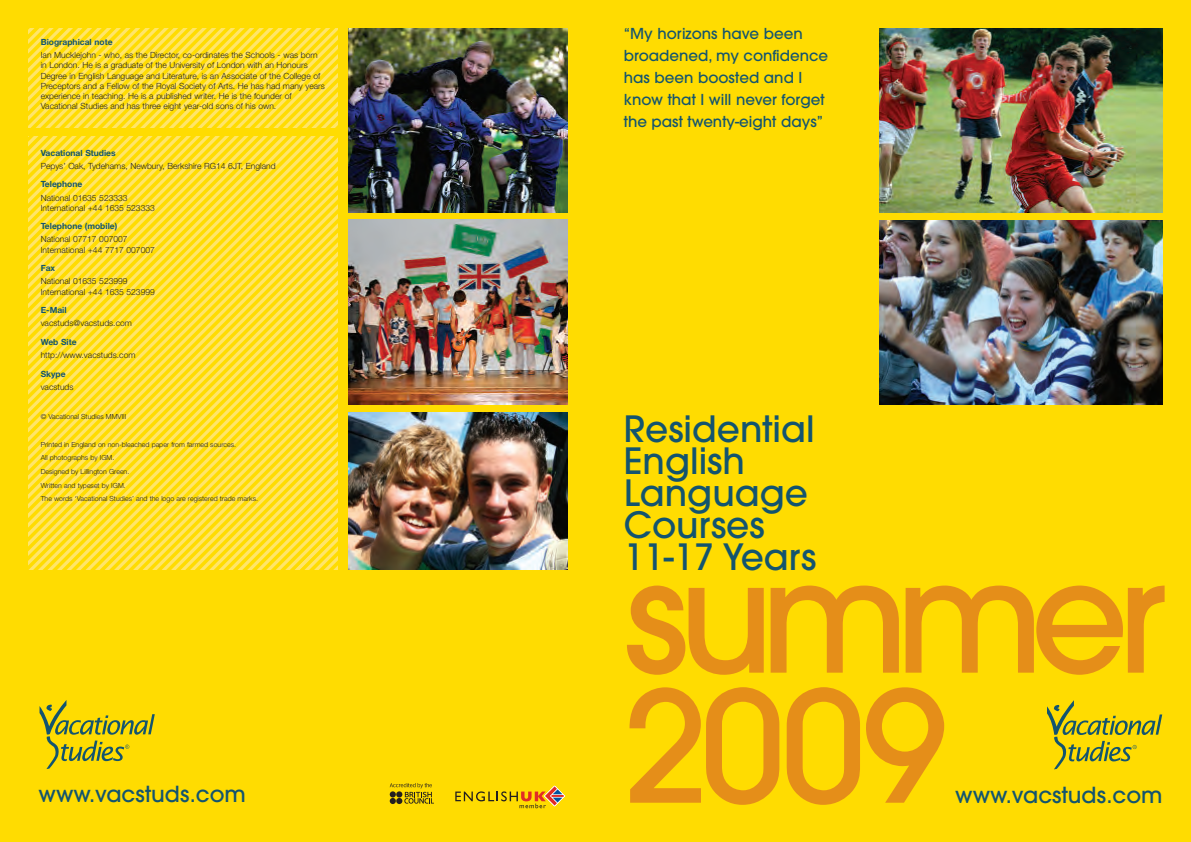
<style>
.page{position:relative;width:1191px;height:842px;background:#ffdc01}
.page>*{position:absolute;margin:0;border:0;box-sizing:border-box;transform-origin:0 0}
.t1{font:500 153px "Avant Garde LT";letter-spacing:-.07em;color:#e58e19}
.t2{font:500 36px/32px "Avant Garde LT";color:#13546f}
.t3{font:500 22px "Avant Garde LT";color:#13546f}
.t4{font:500 15px/22px "Avant Garde LT";color:#13546f}
.t5{font:300 8.5px/10.2px "Helvetica Neue LT";color:#231f20}
.t6{font:700 8.5px "Helvetica Neue LT";color:#13546f}
.t7{font:300 7px/13.7px "Helvetica Neue LT";color:#231f20}
</style>
<div class="page">
<svg style="left:32px;top:136px;width:9px;height:434px"></svg>
<svg style="left:41px;top:136px;width:10px;height:434px"></svg>
<svg style="left:51px;top:136px;width:9px;height:434px"></svg>
<svg style="left:60px;top:136px;width:10px;height:434px"></svg>
<svg style="left:70px;top:136px;width:9px;height:434px"></svg>
<svg style="left:79px;top:136px;width:10px;height:434px"></svg>
<svg style="left:89px;top:136px;width:9px;height:434px"></svg>
<svg style="left:98px;top:136px;width:10px;height:434px"></svg>
<svg style="left:108px;top:136px;width:9px;height:434px"></svg>
<svg style="left:117px;top:136px;width:10px;height:434px"></svg>
<svg style="left:127px;top:136px;width:9px;height:434px"></svg>
<svg style="left:136px;top:136px;width:10px;height:434px"></svg>
<svg style="left:146px;top:136px;width:9px;height:434px"></svg>
<svg style="left:155px;top:136px;width:10px;height:434px"></svg>
<svg style="left:165px;top:136px;width:9px;height:434px"></svg>
<svg style="left:174px;top:136px;width:10px;height:434px"></svg>
<svg style="left:184px;top:136px;width:67px;height:434px"></svg>
<svg style="left:251px;top:136px;width:87px;height:434px"></svg>
<svg style="left:28px;top:28px;width:310px;height:100px"></svg>
<img style="left:879px;top:28px;width:283px;height:185px">
<img style="left:879px;top:220px;width:283px;height:185px">
<svg style="left:40px;top:700px;width:115px;height:69px"></svg>
<svg style="left:390px;top:783px;width:44px;height:21px"></svg>
<svg style="left:455px;top:785px;width:110px;height:23px"></svg>
<img style="left:348px;top:219px;width:219px;height:186px">
<img style="left:348px;top:413px;width:219px;height:157px">
<img style="left:348px;top:28px;width:219px;height:185px">
<svg style="left:1047px;top:700px;width:115px;height:69px"></svg>
<p class="t6" style="left:41px;top:39px;width:73px">Biographical note</p>
<p class="t5" style="left:41px;top:51px;width:286px">Ian Mucklejohn - who, as the Director, co-ordinates the Schools - was born in London. He is a graduate of the University of London with an Honours Degree in English Language and Literature, is an Associate of the College of Preceptors and a Fellow of the Royal Society of Arts. He has had many years experience in teaching. He is a published writer. He is the founder of Vacational Studies and has three eight year-old sons of his own.</p>
<p class="t6" style="left:41px;top:150px;width:76px">Vacational Studies</p>
<p class="t5" style="left:41px;top:161px;width:236px">Pepys’ Oak, Tydehams, Newbury, Berkshire RG14 6JT, England</p>
<p class="t6" style="left:41px;top:181px;width:43px">Telephone</p>
<p class="t5" style="left:41px;top:193px;width:116px">National 01635 523333<br>International +44 1635 523333</p>
<p class="t6" style="left:41px;top:223px;width:78px">Telephone (mobile)</p>
<p class="t5" style="left:41px;top:235px;width:116px">National 07717 007007<br>International +44 7717 007007</p>
<p class="t6" style="left:41px;top:265px;width:16px">Fax</p>
<p class="t5" style="left:41px;top:277px;width:116px">National 01635 523999<br>International +44 1635 523999</p>
<p class="t6" style="left:41px;top:307px;width:27px">E-Mail</p>
<p class="t5" style="left:41px;top:319px;width:93px">vacstuds@vacstuds.com</p>
<p class="t6" style="left:41px;top:339px;width:37px">Web Site</p>
<p class="t5" style="left:41px;top:351px;width:96px">http://www.vacstuds.com</p>
<p class="t6" style="left:41px;top:371px;width:26px">Skype</p>
<p class="t5" style="left:41px;top:382px;width:34px">vacstuds</p>
<p class="t7" style="left:41px;top:411px;width:87px">© Vacational Studies MMVIII</p>
<p class="t7" style="left:41px;top:438px;width:219px">Printed in England on non-bleached paper from farmed sources.<br>All photographs by IGM.<br>Designed by Lillington Green.<br>Written and typeset by IGM.<br>The words ‘Vacational Studies’ and the logo are registered trade marks.</p>
<h3 class="t3" style="left:39px;top:786px;width:209px">www.vacstuds.com</h3>
<h3 class="t4" style="left:624px;top:24px;width:206px">“My horizons have been broadened, my confidence has been boosted and I know that I will never forget the past twenty-eight days”</h3>
<h2 class="t2" style="left:624px;top:416px;width:194px">Residential<br>English<br>Language<br>Courses<br>11-17 Years</h2>
<h1 class="t1" style="left:624px;top:559px;width:544px">summer</h1>
<h1 class="t1" style="left:624px;top:689px;width:326px">2009</h1>
<h3 class="t3" style="left:955px;top:786px;width:209px">www.vacstuds.com</h3>
</div>
